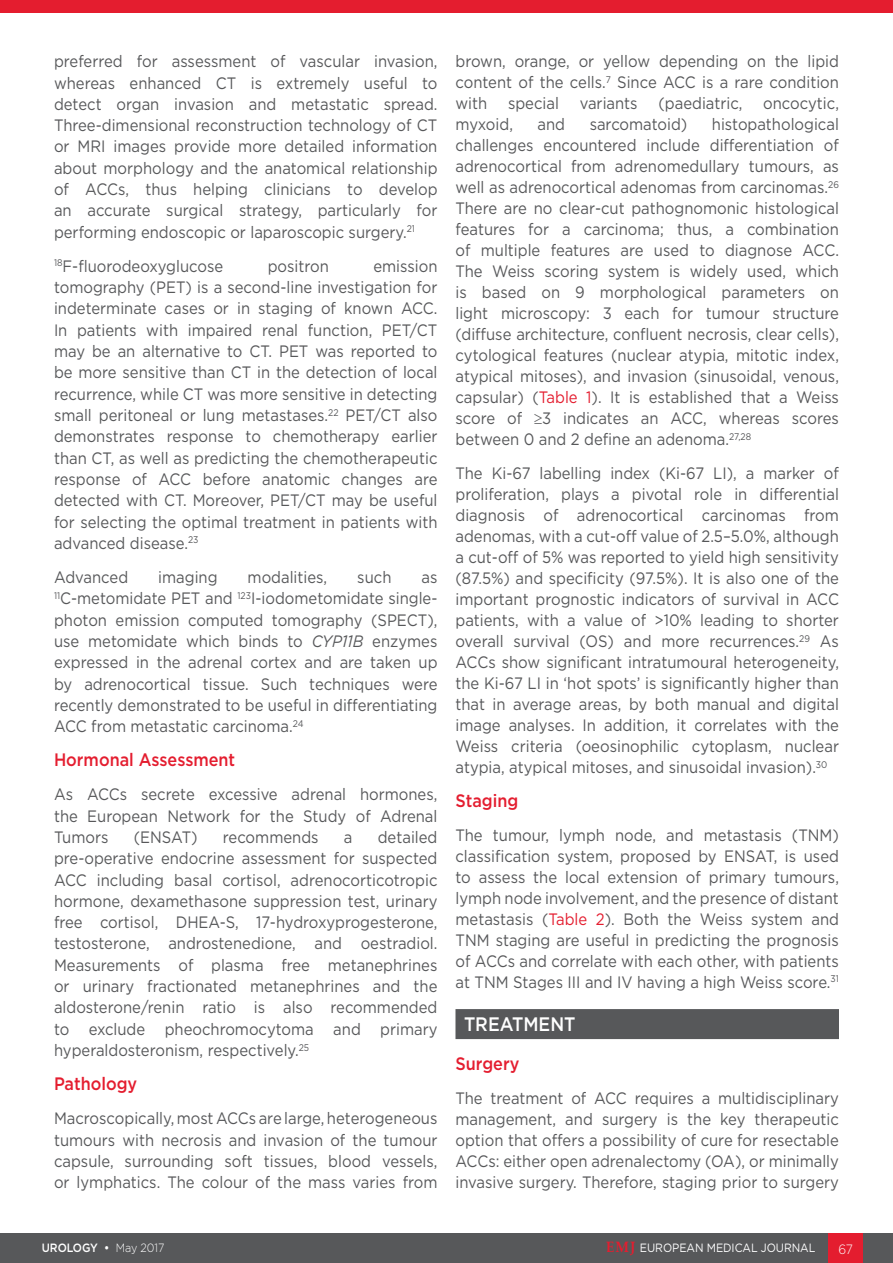
<style>
.page{position:relative;width:893px;height:1263px;background:#fff}
.page>*{position:absolute;margin:0;border:0;box-sizing:border-box;transform-origin:0 0}
._8__Heading_1{font:500 19.5px "Gotham";color:#fff;scale:.9 1}
._9__Heading_2{font:500 18px "Gotham";color:#e41d2f;scale:.9 1}
._11__Main_text{font:16.5px/21.3px "Gotham";color:#57585a;text-align:justify;scale:.9 1}
.t1{font:300 13.5px "Gotham";color:#fff;scale:.9 1}
.t2{font:12px "Gotham";letter-spacing:-.005em;color:#fff;scale:.9 1}
.t3{font:500 12px "Gotham";letter-spacing:-.005em;color:#fff;scale:.9 1}
.s1{font-style:italic}
.s2{color:#e41d2f}
.s3{font-weight:300}
.s4{font-family:"Palatino Linotype";font-weight:700;font-size:15px;color:#e41d2f}
</style>
<div class="page">
<div style="left:0;top:1233px;width:893px;height:30px;background:#57585a"></div>
<div style="left:829px;top:1233px;width:34px;height:30px;background:#e41d2f"></div>
<div style="left:0;top:0;width:893px;height:12px;background:#e41d2f"></div>
<div style="left:455px;top:1009px;width:384px;height:30px;background:#57585a"></div>
<p class="_11__Main_text" style="left:54px;top:50px;width:428px">preferred for assessment of vascular invasion, whereas enhanced CT is extremely useful to detect organ invasion and metastatic spread.<br>Three-dimensional reconstruction technology of CT or MRI images provide more detailed information about morphology and the anatomical relationship of ACCs, thus helping clinicians to develop an accurate surgical strategy, particularly for performing endoscopic or laparoscopic surgery.<sup>21</sup></p>
<p class="_11__Main_text" style="left:54px;top:255px;width:189px"><sup>18</sup>F-fluorodeoxyglucose</p>
<p class="_11__Main_text" style="left:268px;top:255px;width:69px">positron</p>
<p class="_11__Main_text" style="left:54px;top:255px;width:428px;text-indent:319px">emission tomography (PET) is a second-line investigation for indeterminate cases or in staging of known ACC.<br>In patients with impaired renal function, PET/CT may be an alternative to CT. PET was reported to be more sensitive than CT in the detection of local recurrence, while CT was more sensitive in detecting small peritoneal or lung metastases.<sup>22</sup> PET/CT also demonstrates response to chemotherapy earlier than CT, as well as predicting the chemotherapeutic response of ACC before anatomic changes are detected with CT. Moreover, PET/CT may be useful for selecting the optimal treatment in patients with advanced disease.<sup>23</sup></p>
<p class="_11__Main_text" style="left:54px;top:566px;width:84px">Advanced</p>
<p class="_11__Main_text" style="left:158px;top:566px;width:67px">imaging</p>
<p class="_11__Main_text" style="left:248px;top:566px;width:90px">modalities,</p>
<p class="_11__Main_text" style="left:357px;top:566px;width:39px">such</p>
<p class="_11__Main_text" style="left:54px;top:566px;width:428px;text-indent:367px">as <sup>11</sup>C-metomidate PET and <sup>123</sup>I-iodometomidate single&shy;photon emission computed tomography (SPECT), use metomidate which binds to <span class="s1">CYP11B</span> enzymes expressed in the adrenal cortex and are taken up by adrenocortical tissue. Such techniques were recently demonstrated to be useful in differentiating ACC from metastatic carcinoma.<sup>24</sup></p>
<p class="_9__Heading_2" style="left:54px;top:748px;width:203px">Hormonal Assessment</p>
<p class="_11__Main_text" style="left:54px;top:783px;width:428px">As ACCs secrete excessive adrenal hormones, the European Network for the Study of Adrenal Tumors</p>
<p class="_11__Main_text" style="left:54px;top:826px;width:428px;text-indent:324px">detailed pre-operative endocrine assessment for suspected ACC including basal cortisol, adrenocorticotropic hormone, dexamethasone suppression test, urinary free cortisol, DHEA-S, 17-hydroxyprogesterone, testosterone, androstenedione, and oestradiol.<br>Measurements of plasma free metanephrines or urinary fractionated metanephrines and the aldosterone/renin ratio is also recommended to exclude pheochromocytoma and primary hyperaldosteronism, respectively.<sup>25</sup></p>
<p class="_9__Heading_2" style="left:54px;top:1072px;width:94px">Pathology</p>
<p class="_11__Main_text" style="left:54px;top:1107px;width:428px">Macroscopically, most ACCs are large, heterogeneous tumours with necrosis and invasion of the tumour capsule, surrounding soft tissues, blood vessels, or lymphatics. The colour of the mass varies from</p>
<p class="_11__Main_text" style="left:134px;top:826px;width:72px">(ENSAT)</p>
<p class="_11__Main_text" style="left:223px;top:826px;width:108px">recommends</p>
<p class="_11__Main_text" style="left:344px;top:826px;width:11px">a</p>
<p class="_11__Main_text" style="left:455px;top:51px;width:428px">brown, orange, or yellow depending on the lipid content of the cells.<sup>7</sup> Since ACC is a rare condition with</p>
<p class="_11__Main_text" style="left:508px;top:92px;width:58px">special</p>
<p class="_11__Main_text" style="left:580px;top:92px;width:66px">variants</p>
<p class="_11__Main_text" style="left:658px;top:92px;width:95px">(paediatric,</p>
<p class="_11__Main_text" style="left:763px;top:92px;width:86px">oncocytic,</p>
<p class="_11__Main_text" style="left:455px;top:113px;width:65px">myxoid,</p>
<p class="_11__Main_text" style="left:537px;top:113px;width:32px">and</p>
<p class="_11__Main_text" style="left:590px;top:113px;width:110px">sarcomatoid)</p>
<p class="_11__Main_text" style="left:455px;top:114px;width:428px;text-indent:256px">histopathological challenges encountered include differentiation of adrenocortical from adrenomedullary tumours, as well as adrenocortical adenomas from carcinomas.<sup>26<br></sup>There are no clear-cut pathognomonic histological features for a carcinoma; thus, a combination of multiple features are used to diagnose ACC.<br>The Weiss scoring system is widely used, which is based on 9 morphological parameters on light microscopy: 3 each for tumour structure (diffuse architecture, confluent necrosis, clear cells), cytological features (nuclear atypia, mitotic index, atypical mitoses), and invasion (sinusoidal, venous, capsular) (<span class="s2">Table 1</span>). It is established that a Weiss score of ≥3 indicates an ACC, whereas scores between 0 and 2 define an adenoma.<sup>27,28</sup></p>
<p class="_11__Main_text" style="left:455px;top:462px;width:428px">The Ki-67 labelling index (Ki-67 LI), a marker of proliferation, plays a pivotal role in differential diagnosis of adrenocortical carcinomas from adenomas, with a cut-off value of 2.5–5.0%, although a cut-off of 5% was reported to yield high sensitivity (87.5%) and specificity (97.5%). It is also one of the important prognostic indicators of survival in ACC patients, with a value of &gt;10% leading to shorter overall survival (OS) and more recurrences.<sup>29</sup> As ACCs show significant intratumoural heterogeneity, the Ki-67 LI in ‘hot spots’ is significantly higher than that in average areas, by both manual and digital image analyses. In addition, it correlates with the Weiss criteria (oeosinophilic cytoplasm, nuclear atypia, atypical mitoses, and sinusoidal invasion).<sup>30</sup></p>
<p class="_9__Heading_2" style="left:455px;top:789px;width:71px">Staging</p>
<p class="_11__Main_text" style="left:455px;top:824px;width:428px">The tumour, lymph node, and metastasis (TNM) classification system, proposed by ENSAT, is used to assess the local extension of primary tumours, lymph node involvement, and the presence of distant metastasis (<span class="s2">Table 2</span>). Both the Weiss system and TNM staging are useful in predicting the prognosis of ACCs and correlate with each other, with patients at TNM Stages III and IV having a high Weiss score.<sup>31</sup></p>
<p class="_8__Heading_1" style="left:464px;top:1011px;width:125px">TREATMENT</p>
<p class="_9__Heading_2" style="left:455px;top:1052px;width:72px">Surgery</p>
<p class="_11__Main_text" style="left:455px;top:1087px;width:428px">The treatment of ACC requires a multidisciplinary management, and surgery is the key therapeutic option that offers a possibility of cure for resectable ACCs: either open adrenalectomy (OA), or minimally invasive surgery. Therefore, staging prior to surgery</p>
<p class="t3" style="left:42px;top:1240px;width:138px">UROLOGY • <span class="s3">May 2017</span></p>
<p class="t2" style="left:606px;top:1240px;width:234px"><span class="s4">EMJ</span> EUROPEAN MEDICAL JOURNAL</p>
<p class="t1" style="left:838px;top:1240px;width:18px">67</p>
</div>
